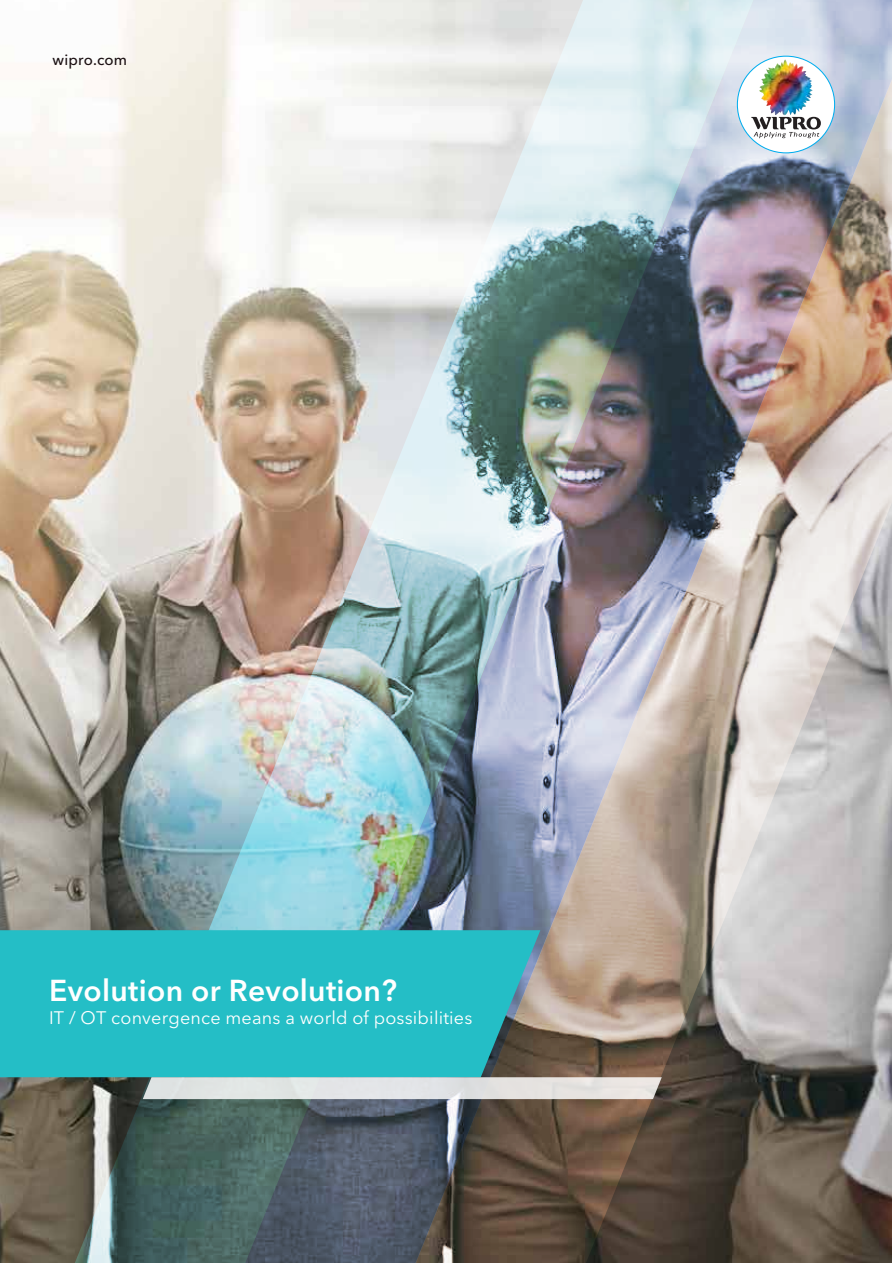
<style>
.page{position:relative;width:892px;height:1263px;background:#fff}
.page>*{position:absolute;margin:0;border:0;box-sizing:border-box;transform-origin:0 0}
.t1{font:600 30px "Avenir Next LT Pro";letter-spacing:.01em;color:#fff}
.t2{font:18px "Avenir Next LT Pro";letter-spacing:.01em;color:#fff}
.t3{font:500 15px "Avenir Next LT Pro";letter-spacing:.01em;color:#1c1113}
</style>
<div class="page">
<img style="left:0;top:106px;width:62px;height:1157px">
<img style="left:62px;top:0;width:170px;height:1263px">
<img style="left:232px;top:0;width:170px;height:1263px">
<img style="left:402px;top:0;width:489px;height:1263px">
<div style="left:0;top:930px;width:540px;height:147px;background:#24bec6"></div>
<svg style="left:143px;top:1077px;width:518px;height:22px;background:#dedfdf"></svg>
<img style="left:736px;top:56px;width:98px;height:97px">
<img style="left:768px;top:60px;width:16px;height:9px">
<p class="t3" style="left:53px;top:51px;width:76px">wipro.com</p>
<h1 class="t1" style="left:49px;top:972px;width:349px">Evolution or Revolution?</h1>
<p class="t2" style="left:49px;top:1007px;width:424px">IT / OT convergence means a world of possibilities</p>
</div>
